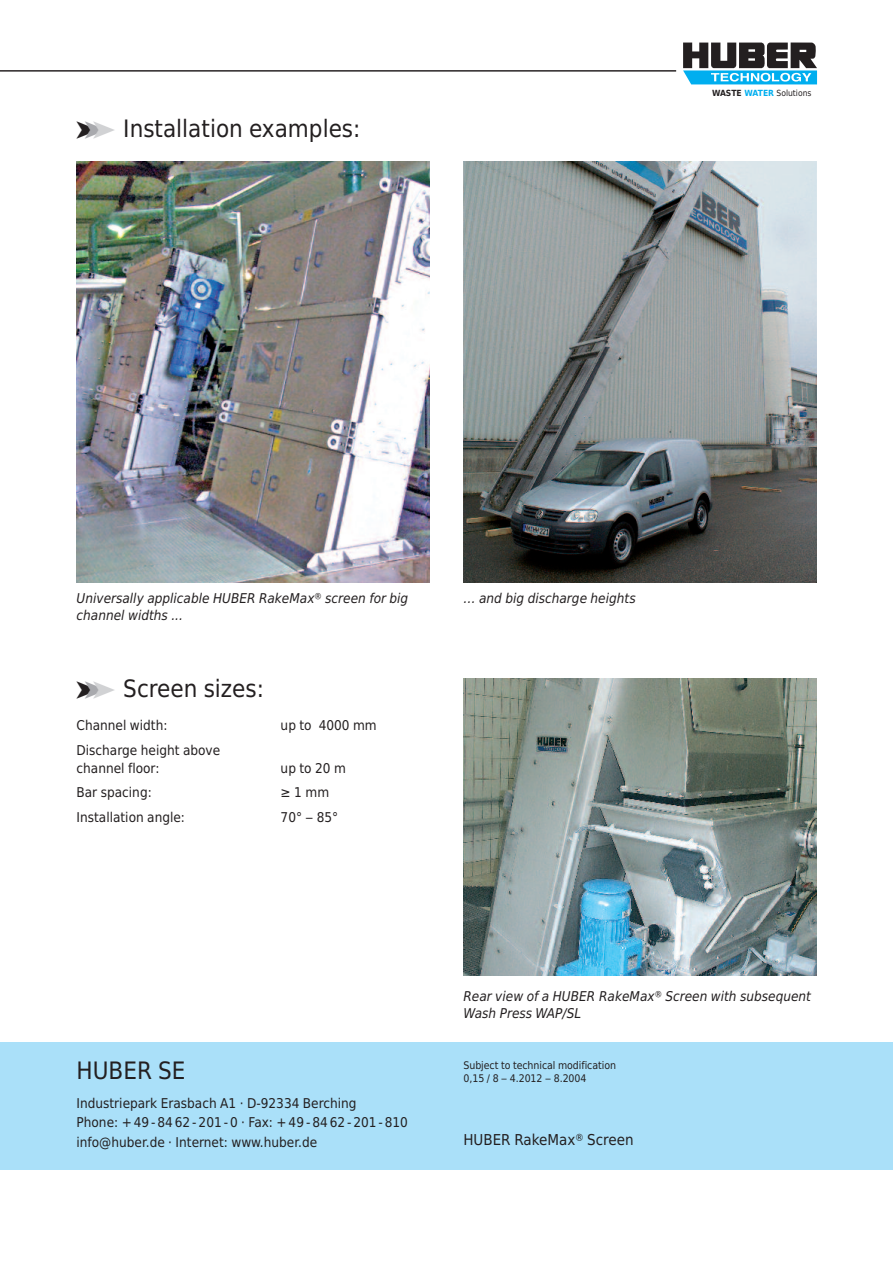
<style>
.page{position:relative;width:893px;height:1263px;background:#fff}
.page>*{position:absolute;margin:0;border:0;box-sizing:border-box;transform-origin:0 0}
.t1{font:24px "Huber Tec";color:#231f20}
.t2{font:15px "Huber Tec";color:#231f20}
.t3{font:13.5px/19.5px "Huber Tec";color:#231f20}
.t4{font:italic 13.5px/16.5px "Huber Tec";color:#231f20}
.t5{font:10.5px/13.5px "Huber Tec";letter-spacing:-.005em;color:#231f20}
.t6{font:8.55px "Huber Tec";color:#231f20}
.s1{color:#a8a9ad}
.s2{color:#d1d2d4}
.s3{font-weight:700}
.s4{font-weight:700;color:#00aeef}
</style>
<div class="page">
<svg style="left:683px;top:43px;width:134px;height:41px"></svg>
<hr style="left:0;top:71px;width:676px;height:1px;background:#231f20">
<div style="left:0;top:1042px;width:893px;height:127px;background:#aae0f9"></div>
<img style="left:77px;top:162px;width:352px;height:421px">
<img style="left:463px;top:162px;width:353px;height:421px">
<img style="left:463px;top:678px;width:353px;height:298px">
<h1 class="t1" style="left:77px;top:115px;width:285px">➤<span class="s1">➤</span><span class="s2">➤</span> Installation examples:</h1>
<p class="t6" style="left:712px;top:86px;width:101px"><span class="s3">WASTE</span> <span class="s4">WATER</span> Solutions</p>
<p class="t4" style="left:77px;top:590px;width:333px">Universally applicable HUBER RakeMax® screen for big channel widths ...</p>
<p class="t4" style="left:463px;top:590px;width:174px">… and big discharge heights</p>
<h1 class="t1" style="left:77px;top:674px;width:189px">➤<span class="s1">➤</span><span class="s2">➤</span> Screen sizes:</h1>
<p class="t3" style="left:77px;top:716px;width:92px">Channel width:</p>
<p class="t3" style="left:281px;top:716px;width:98px">up to 4000 mm</p>
<p class="t3" style="left:77px;top:741px;width:145px;line-height:18px">Discharge height above channel floor:</p>
<p class="t3" style="left:281px;top:758px;width:67px">up to 20 m</p>
<p class="t3" style="left:77px;top:783px;width:77px">Bar spacing:</p>
<p class="t3" style="left:281px;top:783px;width:50px">≥1mm</p>
<p class="t3" style="left:77px;top:807px;width:110px">Installation angle:</p>
<p class="t3" style="left:281px;top:807px;width:59px">70° – 85°</p>
<h1 class="t1" style="left:77px;top:1057px;width:111px">HUBER SE</h1>
<p class="t3" style="left:77px;top:1093px;width:333px">Industriepark Erasbach A1 · D-92334 Berching<br>Phone: +49-8462-201-0 · Fax: +49-8462-201-810 info@huber.de · Internet: www.huber.de</p>
<p class="t4" style="left:463px;top:988px;width:349px">Rear view of a HUBER RakeMax® Screen with subsequent<br>Wash Press WAP/SL</p>
<p class="t5" style="left:463px;top:1058px;width:154px">Subject to technical modification<br>0,15 / 8 – 4.2012 – 8.2004</p>
<p class="t2" style="left:463px;top:1131px;width:172px">HUBER RakeMax® Screen</p>
</div>
